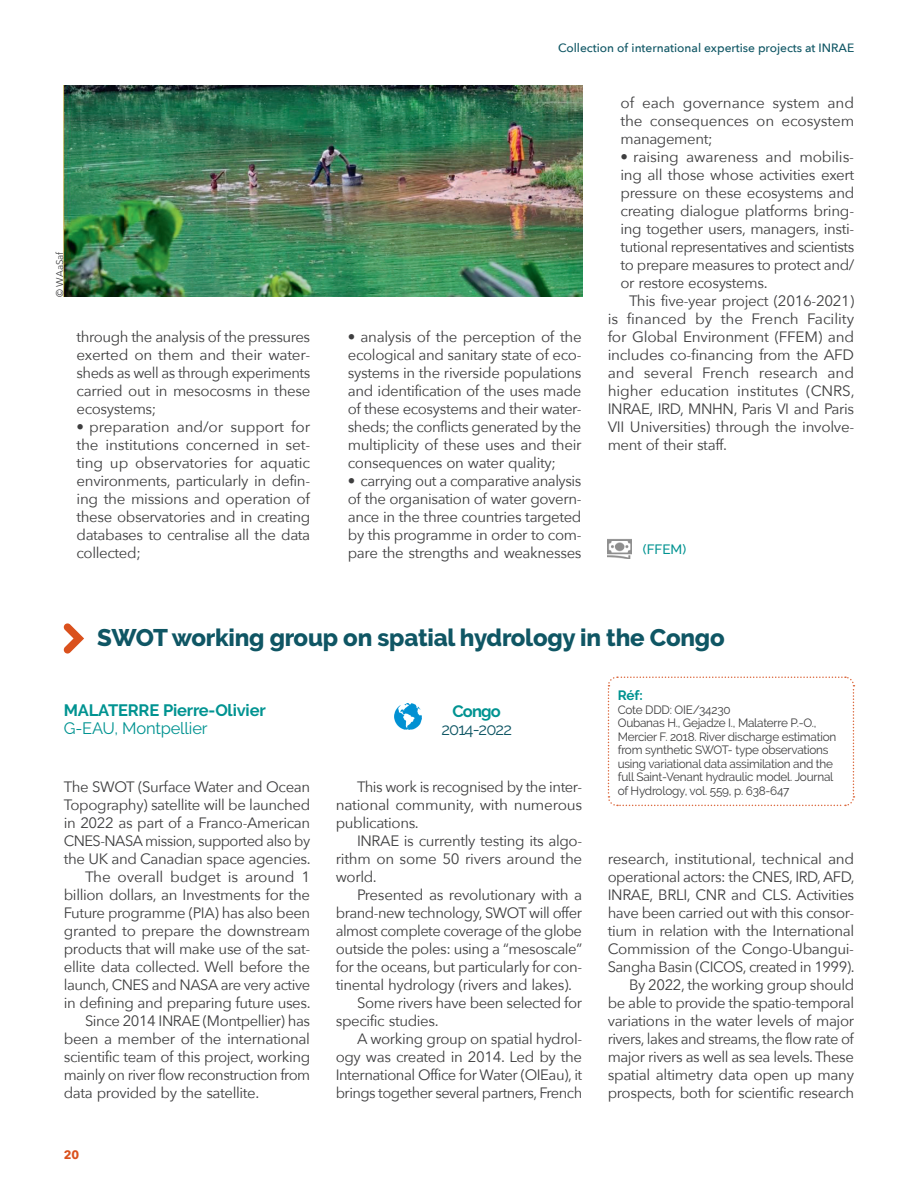
<style>
.page{position:relative;width:918px;height:1188px;background:#fff}
.page>*{position:absolute;margin:0;border:0;box-sizing:border-box;transform-origin:0 0}
.Titre_chapitre{font:800 24px "Raleway";letter-spacing:-.01em;color:#0f5664}
.Auteur{font:700 16.5px "Raleway";letter-spacing:-.01em;color:#009391}
.Unité_recherche{font:16.5px "Raleway";letter-spacing:-.01em;color:#009391}
.année{font:16.5px "Raleway";letter-spacing:-.05em;color:#0f5664}
.pays{font:700 16.5px "Raleway";letter-spacing:-.05em;color:#009391}
.Texte_courant{font:15px/18px "Avenir Next";letter-spacing:-.025em;color:#3e3e3f;text-align:justify}
.Texte_courant_sa{font:15px/18px "Avenir Next";letter-spacing:-.025em;color:#3e3e3f;text-align:justify}
.financeur{font:500 13.5px "Raleway";color:#009391}
.SOMMAIRE_TItre{font:700 13.5px "Raleway";color:#009391}
.ref{font:12px/13.5px "Raleway";letter-spacing:-.02em;color:#3e3e3f}
.t1{font:500 12px "Avenir Next";color:#0f5664}
.t2{font:700 12px "Avenir Next";color:#da511d}
.credits_photo{font:9.75px "Avenir Next";color:#3e3e3f}
</style>
<div class="page">
<img style="left:608px;top:539px;width:23px;height:20px">
<svg style="left:607px;top:676px;width:248px;height:131px"></svg>
<img style="left:394px;top:703px;width:27px;height:27px">
<svg style="left:63px;top:623px;width:21px;height:31px"></svg>
<img style="left:64px;top:85px;width:518px;height:212px">
<p class="credits_photo" style="left:52px;top:297px;width:47px;rotate:-90deg">© WAaSaf</p>
<p class="Texte_courant" style="left:77px;top:327px;width:235px">through the analysis of the pressures exerted on them and their water&shy;sheds as well as through experiments carried out in mesocosms in these ecosystems;</p>
<p class="Texte_courant" style="left:77px;top:417px;width:235px">• preparation and/or support for the institutions concerned in set&shy;ting up observatories for aquatic environments, particularly in defin&shy;ing the missions and operation of these observatories and in creating databases to centralise all the data collected;</p>
<p class="t1" style="left:558px;top:38px;width:298px">Collection of international expertise projects at INRAE</p>
<p class="Texte_courant" style="left:348px;top:327px;width:235px">• analysis of the perception of the ecological and sanitary state of eco&shy;systems in the riverside populations and identification of the uses made of these ecosystems and their water&shy;sheds; the conflicts generated by the multiplicity of these uses and their consequences on water quality;</p>
<p class="Texte_courant" style="left:348px;top:471px;width:235px">• carrying out a comparative analysis of the organisation of water govern&shy;ance in the three countries targeted by this programme in order to com&shy;pare the strengths and weaknesses</p>
<p class="Texte_courant" style="left:621px;top:93px;width:235px">of each governance system and the consequences on ecosystem management;</p>
<p class="Texte_courant" style="left:621px;top:147px;width:235px">• raising awareness and mobilis&shy;ing all those whose activities exert pressure on these ecosystems and creating dialogue platforms bring&shy;ing together users, managers, insti&shy;tutional representatives and scientists to prepare measures to protect and/ or restore ecosystems.</p>
<p class="Texte_courant" style="left:608px;top:291px;width:249px;text-indent:21px">This five-year project (2016-2021) is financed by the French Facility for Global Environment (FFEM) and includes co-financing from the AFD and several French research and higher education institutes (CNRS, INRAE, IRD, MNHN, Paris VI and Paris VII Universities) through the involve&shy;ment of their staff.</p>
<p class="financeur" style="left:643px;top:541px;width:45px">(FFEM)</p>
<p class="Titre_chapitre" style="left:97px;top:624px;width:629px">SWOT working group on spatial hydrology in the Congo</p>
<p class="Auteur" style="left:64px;top:701px;width:204px">MALATERRE Pierre-Olivier</p>
<p class="Unité_recherche" style="left:64px;top:719px;width:145px">G-EAU, Montpellier</p>
<p class="Texte_courant_sa" style="left:64px;top:777px;width:248px">The SWOT (Surface Water and Ocean Topography) satellite will be launched in 2022 as part of a Franco-American CNES-NASA mission, supported also by the UK and Canadian space agencies.</p>
<p class="Texte_courant" style="left:64px;top:867px;width:248px;text-indent:21px">The overall budget is around 1 billion dollars, an Investments for the Future programme (PIA) has also been granted to prepare the downstream products that will make use of the sat&shy;ellite data collected. Well before the launch, CNES and NASA are very active in defining and preparing future uses.</p>
<p class="Texte_courant" style="left:64px;top:1011px;width:248px;text-indent:21px">Since 2014 INRAE (Montpellier) has been a member of the international scientific team of this project, working mainly on river flow reconstruction from data provided by the satellite.</p>
<p class="t2" style="left:64px;top:1144px;width:17px">20</p>
<p class="pays" style="left:452px;top:701px;width:50px">Congo</p>
<p class="année" style="left:441px;top:719px;width:72px">2014-2022</p>
<p class="Texte_courant" style="left:336px;top:777px;width:248px;text-indent:21px">This work is recognised by the inter&shy;national community, with numerous publications.</p>
<p class="Texte_courant" style="left:336px;top:831px;width:248px;text-indent:21px">INRAE is currently testing its algo&shy;rithm on some 50 rivers around the world.</p>
<p class="Texte_courant" style="left:336px;top:885px;width:248px;text-indent:21px">Presented as revolutionary with a brand-new technology, SWOT will offer almost complete coverage of the globe outside the poles: using a “mesoscale” for the oceans, but particularly for con&shy;tinental hydrology (rivers and lakes).</p>
<p class="Texte_courant" style="left:336px;top:993px;width:248px;text-indent:21px">Some rivers have been selected for specific studies.</p>
<p class="Texte_courant" style="left:336px;top:1029px;width:248px;text-indent:21px">A working group on spatial hydrol&shy;ogy was created in 2014. Led by the International Office for Water (OIEau), it brings together several partners, French</p>
<p class="SOMMAIRE_TItre" style="left:618px;top:688px;width:27px">Réf:</p>
<p class="ref" style="left:618px;top:703px;width:114px">Cote DDD: OIE/34230</p>
<p class="ref" style="left:618px;top:716px;width:220px">Oubanas H., Gejadze I., Malaterre P.-O., Mercier F. 2018. River discharge estimation from synthetic SWOT- type observations using variational data assimilation and the full Saint-Venant hydraulic model. Journal of Hydrology, vol. 559, p. 638-647</p>
<p class="Texte_courant" style="left:608px;top:849px;width:248px">research, institutional, technical and operational actors: the CNES, IRD, AFD, INRAE, BRLI, CNR and CLS. Activities have been carried out with this consor&shy;tium in relation with the International Commission of the Congo-Ubangui-Sangha Basin (CICOS, created in 1999).</p>
<p class="Texte_courant" style="left:608px;top:975px;width:248px;text-indent:21px">By 2022, the working group should be able to provide the spatio-temporal variations in the water levels of major rivers, lakes and streams, the flow rate of major rivers as well as sea levels. These spatial altimetry data open up many prospects, both for scientific research</p>
</div>
